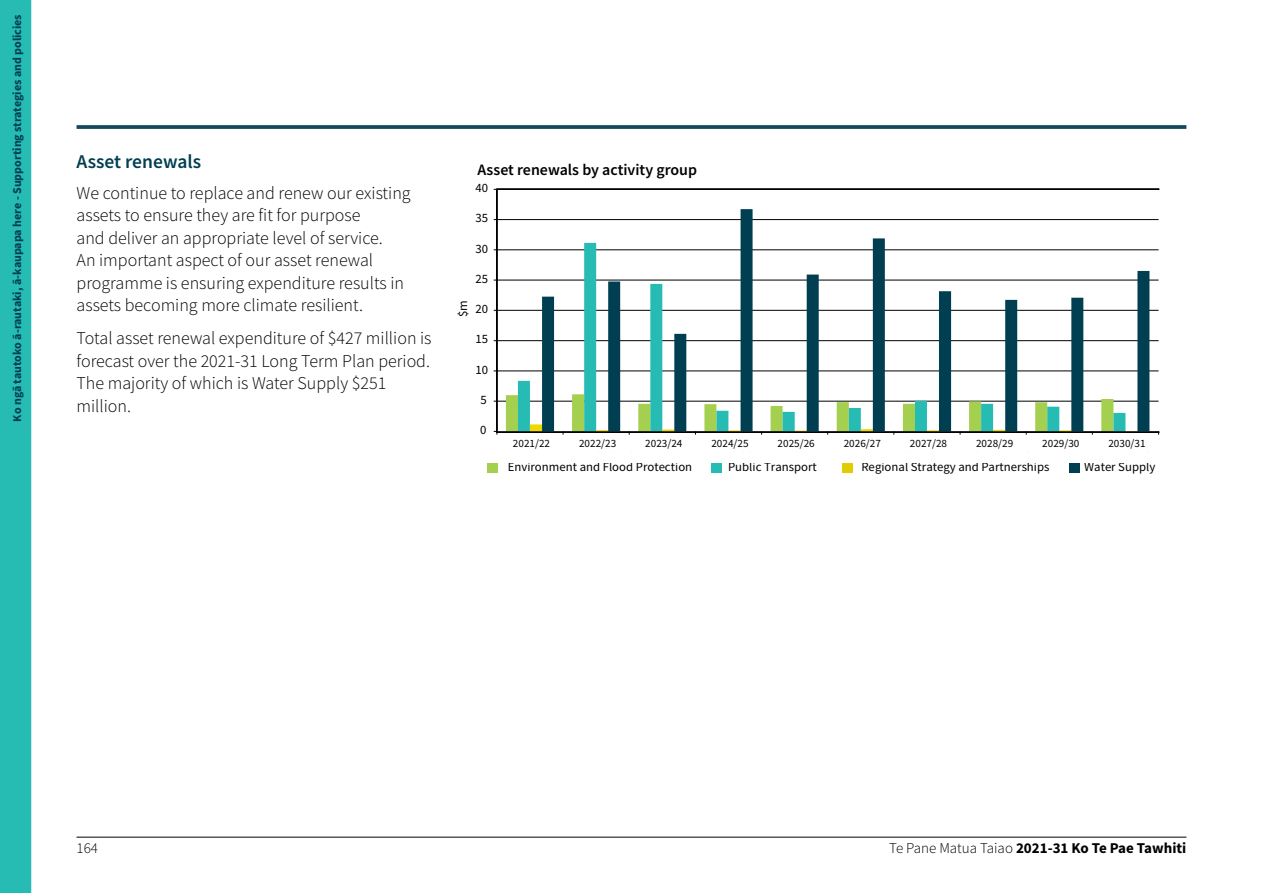
<style>
.page{position:relative;width:1263px;height:893px;background:#fff}
.page>*{position:absolute;margin:0;border:0;box-sizing:border-box;transform-origin:0 0}
.t1{font:600 19.5px "Source Sans Pro";color:#003f52}
.t2{font:300 18px/22.5px "Source Sans Pro";color:#000}
.t3{font:600 15.9px "Source Sans Pro";color:#000}
.t4{font:700 15px "Source Sans Pro";color:#000}
.t5{font:300 15px "Source Sans Pro";color:#000}
.t6{font:12.75px "Source Sans Pro";color:#000}
.t7{font:700 12px "Source Sans Pro";color:#003f52}
.t8{font:11.1px "Source Sans Pro";color:#000}
.s1{font-weight:300}
</style>
<div class="page">
<hr style="left:77px;top:837px;width:1109px;height:1px;background:#000">
<svg style="left:77px;top:125px;width:1109px;height:4px;background:#225364"></svg>
<div style="left:0;top:0;width:31px;height:893px;background:#26bcb4"></div>
<hr style="left:497px;top:219px;width:661px;height:1px;background:#000">
<hr style="left:497px;top:250px;width:661px;height:1px;background:#000">
<hr style="left:497px;top:280px;width:661px;height:1px;background:#000">
<hr style="left:497px;top:310px;width:661px;height:1px;background:#000">
<hr style="left:497px;top:340px;width:661px;height:1px;background:#000">
<hr style="left:497px;top:371px;width:661px;height:1px;background:#000">
<hr style="left:497px;top:401px;width:661px;height:1px;background:#000">
<svg style="left:542px;top:209px;width:607px;height:221px"></svg>
<hr style="left:497px;top:189px;width:1px;height:242px;background:#000">
<svg style="left:506px;top:394px;width:631px;height:41px"></svg>
<div style="left:487px;top:463px;width:10px;height:10px;background:#a5cf4f"></div>
<div style="left:711px;top:463px;width:10px;height:10px;background:#26bcb4"></div>
<div style="left:842px;top:463px;width:10px;height:10px;background:#e0cc00"></div>
<div style="left:1069px;top:463px;width:10px;height:10px;background:#003f52"></div>
<p class="t7" style="left:9px;top:422px;width:409px;rotate:-90deg">Ko ngā tautoko ā-rautaki, ā-kaupapa here - Supporting strategies and policies</p>
<p class="t1" style="left:77px;top:148px;width:126px">Asset renewals</p>
<p class="t2" style="left:77px;top:182px;width:336px">We continue to replace and renew our existing assets to ensure they are fit for purpose<br>and deliver an appropriate level of service.<br>An important aspect of our asset renewal programme is ensuring expenditure results in assets becoming more climate resilient.</p>
<p class="t2" style="left:77px;top:327px;width:357px">Total asset renewal expenditure of $427 million is forecast over the 2021-31 Long Term Plan period.<br>The majority of which is Water Supply $251 million.</p>
<p class="t3" style="left:477px;top:159px;width:221px">Asset renewals by activity group</p>
<p class="t6" style="left:475px;top:180px;width:14px">40</p>
<p class="t6" style="left:475px;top:210px;width:14px">35</p>
<p class="t6" style="left:475px;top:240px;width:14px">30</p>
<p class="t6" style="left:475px;top:271px;width:14px">25</p>
<p class="t6" style="left:455px;top:317px;width:18px;rotate:-90deg">$m</p>
<p class="t6" style="left:475px;top:301px;width:14px">20</p>
<p class="t6" style="left:455px;top:327px;width:18px;rotate:-90deg">$m</p>
<p class="t6" style="left:475px;top:331px;width:14px">15</p>
<p class="t6" style="left:475px;top:361px;width:14px">10</p>
<p class="t6" style="left:481px;top:392px;width:8px">5</p>
<p class="t6" style="left:480px;top:422px;width:8px">0</p>
<p class="t8" style="left:513px;top:436px;width:39px">2021/22</p>
<p class="t8" style="left:579px;top:436px;width:39px">2022/23</p>
<p class="t8" style="left:645px;top:436px;width:39px">2023/24</p>
<p class="t8" style="left:711px;top:436px;width:39px">2024/25</p>
<p class="t8" style="left:777px;top:436px;width:39px">2025/26</p>
<p class="t8" style="left:844px;top:436px;width:39px">2026/27</p>
<p class="t8" style="left:910px;top:436px;width:39px">2027/28</p>
<p class="t8" style="left:976px;top:436px;width:39px">2028/29</p>
<p class="t8" style="left:1042px;top:436px;width:39px">2029/30</p>
<p class="t8" style="left:1108px;top:436px;width:39px">2030/31</p>
<p class="t6" style="left:508px;top:459px;width:186px">Environment and Flood Protection</p>
<p class="t6" style="left:728px;top:459px;width:90px">Public Transport</p>
<p class="t6" style="left:861px;top:459px;width:190px">Regional Strategy and Partnerships</p>
<p class="t6" style="left:1084px;top:459px;width:73px">Water Supply</p>
<p class="t5" style="left:77px;top:839px;width:23px">164</p>
<p class="t4" style="left:889px;top:838px;width:299px"><span class="s1">Te Pane Matua Taiao</span> 2021-31 Ko Te Pae Tawhiti</p>
</div>
